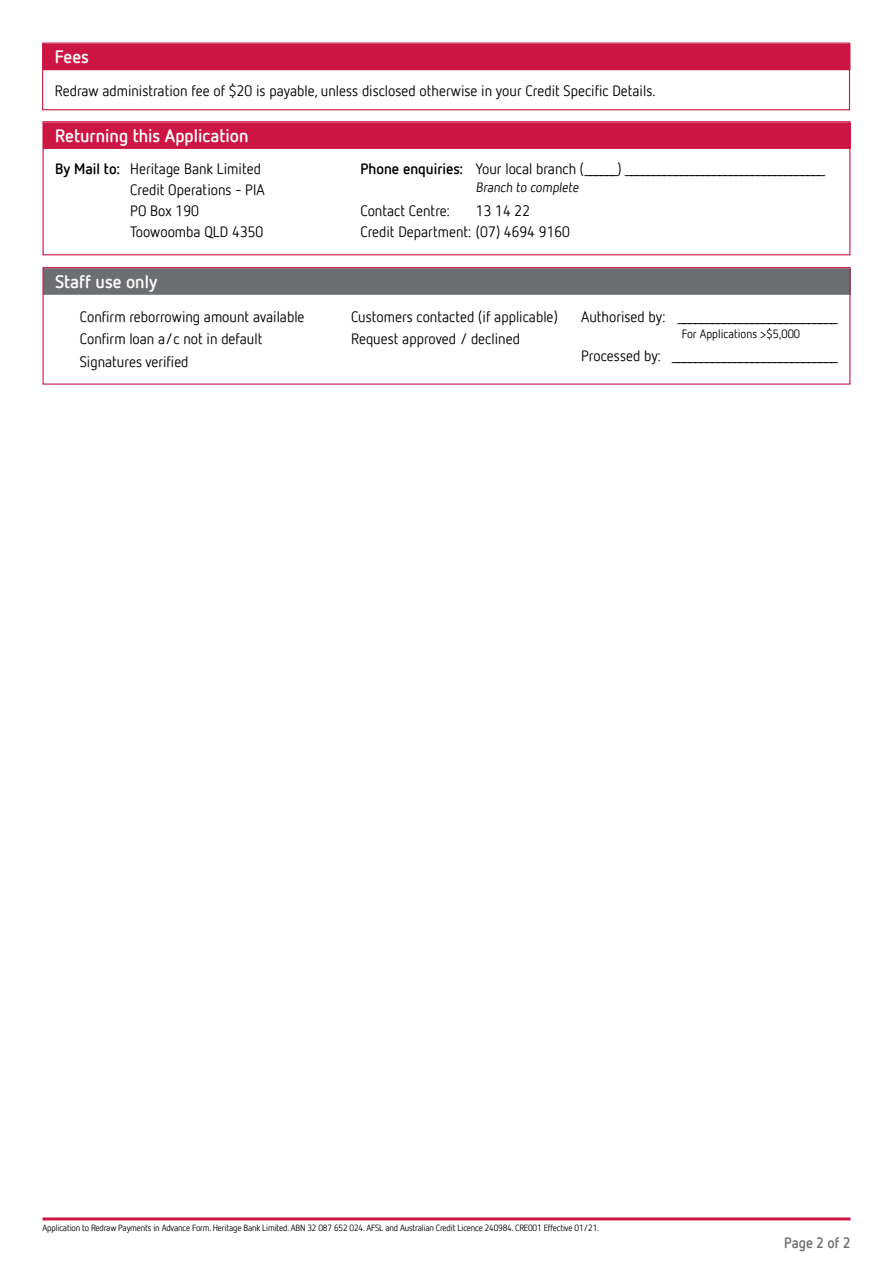
<style>
.page{position:relative;width:893px;height:1263px;background:#fff}
.page>*{position:absolute;margin:0;border:0;box-sizing:border-box;transform-origin:0 0}
.t1{font:700 18px "Netto Offc";color:#fff}
.t2{font:15px/21px "Netto Offc";color:#000}
.t3{font:700 15px "Netto Offc";color:#6d6e71;scale:.95 1}
.t4{font:13.5px "Netto Offc";color:#000}
.t5{font:12px "Netto Offc";color:#000}
.t6{font:9px "Netto Offc";letter-spacing:-.02em;color:#000}
.s1{font-weight:700}
</style>
<div class="page">
<hr style="left:43px;top:1217px;width:807px;height:3px;background:#cd1543">
<div style="left:43px;top:268px;width:808px;height:27px;background:#6d6e71;border:2px solid #6d6e71"></div>
<div style="left:43px;top:267px;width:807px;height:118px;border:1px solid #cd1543"></div>
<div style="left:43px;top:122px;width:808px;height:27px;background:#cd1543;border:2px solid #cd1543"></div>
<div style="left:43px;top:121px;width:807px;height:134px;border:1px solid #cd1543"></div>
<div style="left:42px;top:44px;width:808px;height:26px;background:#cd1543"></div>
<div style="left:42px;top:43px;width:808px;height:67px;border:1px solid #cd1543"></div>
<p class="t1" style="left:55px;top:46px;width:36px">Fees</p>
<p class="t2" style="left:55px;top:80px;width:602px">Redraw administration fee of $20 is payable, unless disclosed otherwise in your Credit Specific Details.</p>
<p class="t1" style="left:55px;top:124px;width:195px">Returning this Application</p>
<p class="t2" style="left:130px;top:158px;width:136px;text-indent:-75px"><span class="s1">By Mail to:</span> Heritage Bank Limited<br>Credit Operations - PIA<br>PO Box 190<br>Toowoomba QLD 4350</p>
<p class="t1" style="left:55px;top:270px;width:103px">Staff use only</p>
<p class="t2" style="left:360px;top:158px;width:467px"><span class="s1">P h o n e e n q u i r i e s :</span> Yo u r l o c a l b r a n c h ( ______) ____________________________________</p>
<p class="t4" style="left:476px;top:179px;width:106px">Branch to complete</p>
<p class="t2" style="left:360px;top:200px;width:91px">Contact Centre:</p>
<p class="t2" style="left:360px;top:200px;width:211px;text-indent:116px">13 14 22<br>Credit Department: (07) 4694 9160</p>
<p class="t2" style="left:80px;top:306px;width:226px;line-height:22.2px">Confirm reborrowing amount available<br>Confirm loan a/c not in default<br>Signatures verified</p>
<p class="t2" style="left:351px;top:305px;width:208px;line-height:22.2px">Customers contacted (if applicable)<br>Request approved / declined</p>
<p class="t2" style="left:581px;top:306px;width:259px">A u t h o r i s e d b y : ____________________________</p>
<p class="t5" style="left:682px;top:327px;width:120px">For Applications &gt;$5,000</p>
<p class="t2" style="left:581px;top:345px;width:259px">P r o c e s s e d b y : _____________________________</p>
<p class="t6" style="left:43px;top:1223px;width:558px">Application to Redraw Payments in Advance Form. Heritage Bank Limited. ABN 32 087 652 024. AFSL and Australian Credit Licence 240984. CRE001 Effective 01/21.</p>
<p class="t3" style="left:784px;top:1233px;width:71px">Page 2 of 2</p>
</div>
